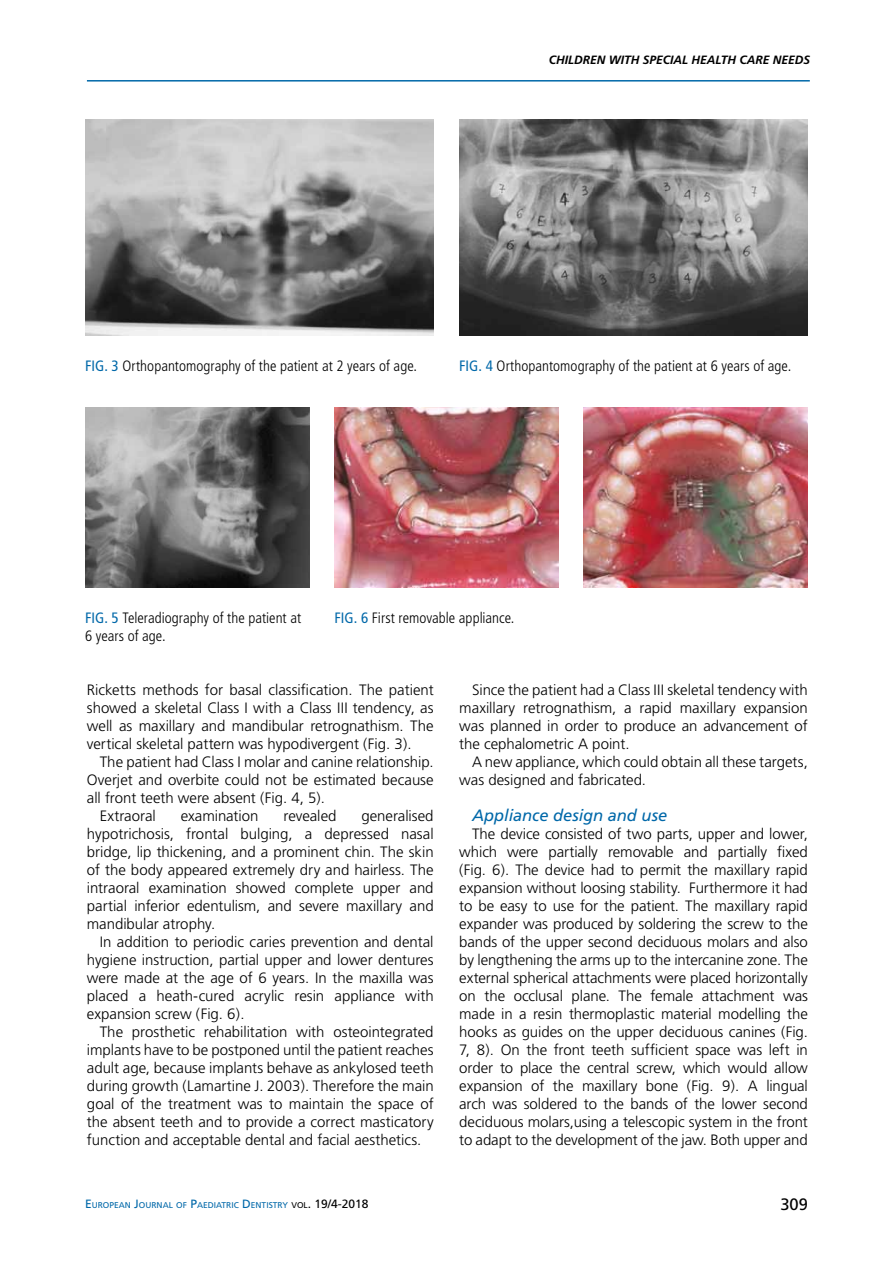
<style>
.page{position:relative;width:893px;height:1263px;background:#fff}
.page>*{position:absolute;margin:0;border:0;box-sizing:border-box;transform-origin:0 0}
.t1{font:italic 16.5px "Frutiger";letter-spacing:-.005em;color:#0068a9}
.t2{font:16.5px "Frutiger";color:#000}
.t3{font:300 15px/18px "Frutiger";letter-spacing:-.005em;color:#000;text-align:justify}
.t4{font:300 condensed 15px/18px "Frutiger";color:#000}
.t5{font:italic 700 12px "Frutiger";color:#000}
.t6{font:8.4px "Frutiger";color:#0068a9}
.s1{font-weight:400;color:#0068a9}
.s2{font-size:12px}
.s3{color:#000}
.s4{font-size:12px;color:#000}
</style>
<div class="page">
<hr style="left:87px;top:80px;width:723px;height:2px;background:#0068a9">
<img style="left:85px;top:119px;width:349px;height:216px">
<img style="left:459px;top:119px;width:349px;height:216px">
<img style="left:85px;top:407px;width:224px;height:180px">
<img style="left:334px;top:407px;width:224px;height:180px">
<img style="left:584px;top:407px;width:224px;height:180px">
<p class="t5" style="left:549px;top:53px;width:263px">CHILDREN WITH SPECIAL HEALTH CARE NEEDS</p>
<p class="t4" style="left:85px;top:357px;width:334px"><span class="s1">fig. 3</span> Orthopantomography of the patient at 2 years of age.</p>
<p class="t4" style="left:459px;top:357px;width:334px"><span class="s1">fig. 4</span> Orthopantomography of the patient at 6 years of age.</p>
<p class="t4" style="left:85px;top:609px;width:218px"><span class="s1">fig. 5</span> Teleradiography of the patient at<br>6 years of age.</p>
<p class="t4" style="left:334px;top:609px;width:181px"><span class="s1">fig. 6</span> First removable appliance.</p>
<p class="t3" style="left:87px;top:681px;width:348px">Ricketts methods for basal classification. The patient showed a skeletal Class I with a Class III tendency, as well as maxillary and mandibular retrognathism. The vertical skeletal pattern was hypodivergent (Fig. 3).</p>
<p class="t3" style="left:100px;top:753px;width:335px">The patient had Class I molar and canine relationship.</p>
<p class="t3" style="left:87px;top:771px;width:348px">Overjet and overbite could not be estimated because</p>
<p class="t3" style="left:87px;top:789px;width:240px">all front teeth were absent (Fig. 4, 5).</p>
<p class="t3" style="left:100px;top:807px;width:58px">Extraoral</p>
<p class="t3" style="left:181px;top:807px;width:79px">examination</p>
<p class="t3" style="left:283px;top:807px;width:55px">revealed</p>
<p class="t3" style="left:87px;top:807px;width:348px;text-indent:274px">generalised hypotrichosis, frontal bulging, a depressed nasal bridge, lip thickening, and a prominent chin. The skin of the body appeared extremely dry and hairless. The intraoral examination showed complete upper and partial inferior edentulism, and severe maxillary and mandibular atrophy.</p>
<p class="t3" style="left:87px;top:933px;width:348px;text-indent:13px">In addition to periodic caries prevention and dental hygiene instruction, partial upper and lower dentures were made at the age of 6 years. In the maxilla was placed a heath-cured acrylic resin appliance with expansion screw (Fig. 6).</p>
<p class="t3" style="left:87px;top:1023px;width:348px;text-indent:13px">The prosthetic rehabilitation with osteointegrated implants have to be postponed until the patient reaches adult age, because implants behave as ankylosed teeth during growth (Lamartine J. 2003). Therefore the main goal of the treatment was to maintain the space of the absent teeth and to provide a correct masticatory function and acceptable dental and facial aesthetics.</p>
<p class="t3" style="left:459px;top:681px;width:350px;text-indent:13px">Since the patient had a Class III skeletal tendency with maxillary retrognathism, a rapid maxillary expansion was planned in order to produce an advancement of the cephalometric A point.</p>
<p class="t3" style="left:459px;top:753px;width:350px;text-indent:13px">A new appliance, which could obtain all these targets, was designed and fabricated.</p>
<p class="t1" style="left:472px;top:806px;width:197px">Appliance design and use</p>
<p class="t3" style="left:459px;top:825px;width:350px;text-indent:13px">The device consisted of two parts, upper and lower, which were partially removable and partially fixed (Fig. 6). The device had to permit the maxillary rapid expansion without loosing stability. Furthermore it had to be easy to use for the patient. The maxillary rapid expander was produced by soldering the screw to the bands of the upper second deciduous molars and also by lengthening the arms up to the intercanine zone. The external spherical attachments were placed horizontally on the occlusal plane. The female attachment was made in a resin thermoplastic material modelling the hooks as guides on the upper deciduous canines (Fig.<br>7, 8). On the front teeth sufficient space was left in order to place the central screw, which would allow expansion of the maxillary bone (Fig. 9). A lingual arch was soldered to the bands of the lower second deciduous molars,using a telescopic system in the front to adapt to the development of the jaw. Both upper and</p>
<p class="t6" style="left:85px;top:1200px;width:285px"><span class="s2">E</span>UROPEAN <span class="s2">J</span>OURNAL OF <span class="s2">P</span>AE DIATRIC <span class="s2">D</span> E NTISTRY <span class="s3">VOL</span><span class="s4">. 19/4-2018</span></p>
<p class="t2" style="left:780px;top:1194px;width:29px">309</p>
</div>
